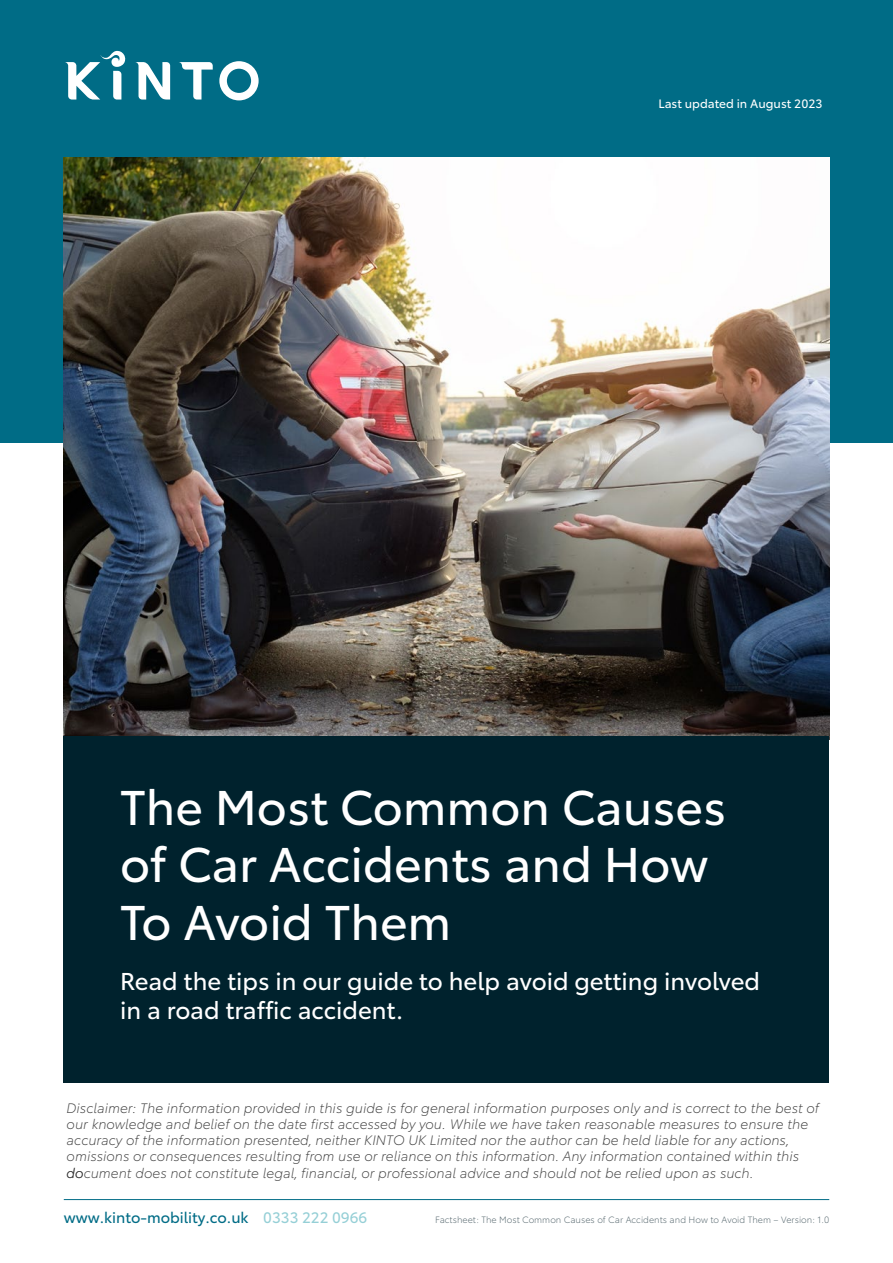
<style>
.page{position:relative;width:893px;height:1263px;background:#fff}
.page>*{position:absolute;margin:0;border:0;box-sizing:border-box;transform-origin:0 0}
.t1{font:48px/57.6px "Toyota Type";color:#fff}
.t2{font:24px/28.8px "Toyota Type";color:#fff}
.t3{font:15px "Toyota Type";color:#006c86}
.t4{font:italic 300 13.5px/16.2px "Toyota Type";color:#404040}
.t5{font:12px "Toyota Type";color:#fff}
.t6{font:300 9px "Toyota Type";color:#506269}
.s1{color:#95cfd6}
</style>
<div class="page">
<hr style="left:64px;top:1199px;width:765px;height:1px;background:#006c86">
<div style="left:0;top:0;width:893px;height:442px;background:#006c86"></div>
<img style="left:64px;top:157px;width:765px;height:579px">
<svg style="left:135px;top:62px;width:35px;height:38px"></svg>
<svg style="left:179px;top:62px;width:34px;height:38px"></svg>
<svg style="left:219px;top:61px;width:40px;height:39px"></svg>
<svg style="left:65px;top:51px;width:61px;height:49px"></svg>
<div style="left:64px;top:736px;width:765px;height:346px;background:#00222d"></div>
<p class="t5" style="left:658px;top:95px;width:166px">Last updated in August 2023</p>
<h1 class="t1" style="left:120px;top:775px;width:608px">The Most Common Causes of Car Accidents and How<br>To Avoid Them</h1>
<h2 class="t2" style="left:120px;top:965px;width:641px">Read the tips in our guide to help avoid getting involved in a road traffic accident.</h2>
<p class="t4" style="left:67px;top:1099px;width:754px">Disclaimer: The information provided in this guide is for general information purposes only and is correct to the best of our knowledge and belief on the date first accessed by you. While we have taken reasonable measures to ensure the accuracy of the information presented, neither KINTO UK Limited nor the author can be held liable for any actions, omissions or consequences resulting from use or reliance on this information. Any information contained within this document does not constitute legal, financial, or professional advice and should not be relied upon as such.</p>
<p class="t3" style="left:64px;top:1206px;width:305px">www.kinto-mobility.co.uk <span class="s1">0333 222 0966</span></p>
<p class="t6" style="left:435px;top:1213px;width:396px">Factsheet: The Most Common Causes of Car Accidents and How to Avoid Them – Version: 1.0</p>
</div>
